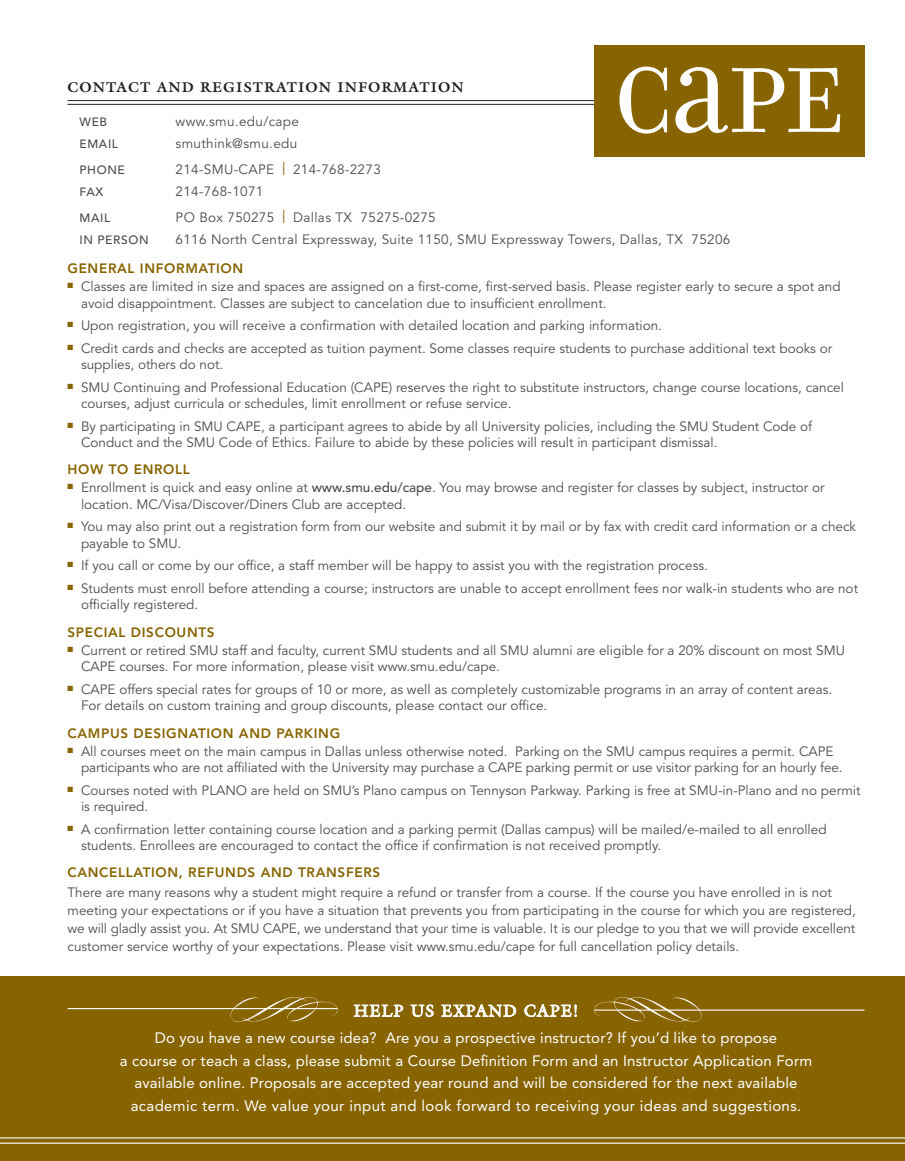
<style>
.page{position:relative;width:905px;height:1161px;background:#fff}
.page>*{position:absolute;margin:0;border:0;box-sizing:border-box;transform-origin:0 0}
.t1{font:99.3px "Filosofia Unicase";color:#fff}
.course_title_name{font:16.5px "Galliard";letter-spacing:.075em;color:#fff}
.course_description{font:15px/22.5px "Avenir LT Std";letter-spacing:.01em;color:#fff;text-align:center}
.headline{font:700 14.25px "Galliard";letter-spacing:.075em;color:#231f20}
.course_description-2{font:13.5px/16.5px "Avenir LT Std";color:#4b4c4d}
.course_description-3{font:13.5px "Avenir LT Std";letter-spacing:.025em;color:#4b4c4d}
.course_title_name-2{font:800 13.5px "Avenir LT Std";letter-spacing:.05em;color:#876400}
.t2{font:500 12px "Avenir LT Std";letter-spacing:.05em;color:#4b4c4d}
.s1{font-weight:800;font-size:18px;color:#876400}
.s2{font-weight:500}
</style>
<div class="page">
<div style="left:0;top:977px;width:904px;height:184px;background:#876400"></div>
<hr style="left:68px;top:100px;width:796px;height:1px;background:#231f20">
<hr style="left:68px;top:104px;width:796px;height:1px;background:#231f20">
<svg style="left:354px;top:1005px;width:49px;height:12px"></svg>
<svg style="left:410px;top:1004px;width:23px;height:13px"></svg>
<svg style="left:441px;top:1004px;width:75px;height:13px"></svg>
<svg style="left:524px;top:1004px;width:52px;height:13px"></svg>
<div style="left:593px;top:45px;width:271px;height:112px;background:#876400"></div>
<hr style="left:68px;top:1008px;width:270px;height:1px;background:#fff">
<svg style="left:229px;top:997px;width:109px;height:25px"></svg>
<svg style="left:594px;top:997px;width:108px;height:25px"></svg>
<hr style="left:594px;top:1010px;width:270px;height:1px;background:#fff">
<hr style="left:0;top:1137px;width:904px;height:2px;background:#fff">
<hr style="left:0;top:1143px;width:904px;height:1px;background:#fff">
<p class="t1" style="left:614px;top:41px;width:231px">CaPE</p>
<p class="headline" style="left:68px;top:78px;width:397px">CONTACT AND REGISTRATION INFORMATION</p>
<p class="t2" style="left:80px;top:115px;width:29px">WEB</p>
<p class="course_description-3" style="left:176px;top:113px;width:125px">www.smu.edu/cape</p>
<p class="t2" style="left:80px;top:137px;width:40px">EMAIL</p>
<p class="course_description-3" style="left:175px;top:136px;width:123px">smuthink@smu.edu</p>
<p class="t2" style="left:80px;top:163px;width:47px">PHONE</p>
<p class="course_description-3" style="left:176px;top:161px;width:207px">214-SMU-CAPE <span class="s1">I</span> 214-768-2273</p>
<p class="t2" style="left:80px;top:185px;width:25px">FAX</p>
<p class="course_description-3" style="left:175px;top:184px;width:89px">214-768-1071</p>
<p class="t2" style="left:80px;top:211px;width:32px">MAIL</p>
<p class="course_description-3" style="left:176px;top:209px;width:262px">PO Box 750275 <span class="s1">I</span> Dallas TX 75275-0275</p>
<p class="t2" style="left:80px;top:233px;width:71px">IN PERSON</p>
<p class="course_description-3" style="left:176px;top:232px;width:556px">6116 North Central Expressway, Suite 1150, SMU Expressway Towers, Dallas, TX 75206</p>
<p class="course_title_name-2" style="left:68px;top:260px;width:177px">GENERAL INFORMATION</p>
<p class="course_description-2" style="left:81px;top:279px;width:761px;text-indent:-14px"><sup>■</sup> Classes are limited in size and spaces are assigned on a first-come, first-served basis. Please register early to secure a spot and avoid disappointment. Classes are subject to cancelation due to insufficient enrollment.</p>
<p class="course_description-2" style="left:68px;top:318px;width:596px"><sup>■</sup> Upon registration, you will receive a confirmation with detailed location and parking information.</p>
<p class="course_description-2" style="left:81px;top:340px;width:752px;text-indent:-14px"><sup>■</sup> Credit cards and checks are accepted as tuition payment. Some classes require students to purchase additional text books or supplies, others do not.</p>
<p class="course_description-2" style="left:81px;top:379px;width:764px;text-indent:-14px"><sup>■</sup> SMU Continuing and Professional Education (CAPE) reserves the right to substitute instructors, change course locations, cancel courses, adjust curricula or schedules, limit enrollment or refuse service.</p>
<p class="course_description-2" style="left:81px;top:418px;width:732px;text-indent:-14px"><sup>■</sup> By participating in SMU CAPE, a participant agrees to abide by all University policies, including the SMU Student Code of<br>Conduct and the SMU Code of Ethics. Failure to abide by these policies will result in participant dismissal.</p>
<p class="course_title_name-2" style="left:68px;top:462px;width:124px">HOW TO ENROLL</p>
<p class="course_description-2" style="left:68px;top:480px;width:758px"><sup>■</sup> Enrollment is quick and easy online at <span class="s2">www.smu.edu/cape</span>. You may browse and register for classes by subject, instructor or</p>
<p class="course_description-2" style="left:81px;top:496px;width:327px">location. MC/Visa/Discover/Diners Club are accepted.</p>
<p class="course_description-2" style="left:68px;top:519px;width:790px"><sup>■</sup> You may also print out a registration form from our website and submit it by mail or by fax with credit card information or a check</p>
<p class="course_description-2" style="left:81px;top:535px;width:102px">payable to SMU.</p>
<p class="course_description-2" style="left:68px;top:558px;width:642px"><sup>■</sup> If you call or come by our office, a staff member will be happy to assist you with the registration process.</p>
<p class="course_description-2" style="left:68px;top:580px;width:792px"><sup>■</sup> Students must enroll before attending a course; instructors are unable to accept enrollment fees nor walk-in students who are not</p>
<p class="course_description-2" style="left:81px;top:597px;width:119px">officially registered.</p>
<p class="course_title_name-2" style="left:68px;top:624px;width:149px">SPECIAL DISCOUNTS</p>
<p class="course_description-2" style="left:81px;top:642px;width:765px;text-indent:-14px"><sup>■</sup> Current or retired SMU staff and faculty, current SMU students and all SMU alumni are eligible for a 20% discount on most SMU<br>CAPE courses. For more information, please visit www.smu.edu/cape.</p>
<p class="course_description-2" style="left:81px;top:681px;width:752px;text-indent:-14px"><sup>■</sup> CAPE offers special rates for groups of 10 or more, as well as completely customizable programs in an array of content areas.<br>For details on custom training and group discounts, please contact our office.</p>
<p class="course_title_name-2" style="left:68px;top:725px;width:274px">CAMPUS DESIGNATION AND PARKING</p>
<p class="course_description-2" style="left:81px;top:743px;width:763px;text-indent:-14px"><sup>■</sup> All courses meet on the main campus in Dallas unless otherwise noted. Parking on the SMU campus requires a permit. CAPE participants who are not affiliated with the University may purchase a CAPE parking permit or use visitor parking for an hourly fee.</p>
<p class="course_description-2" style="left:68px;top:782px;width:794px"><sup>■</sup> Courses noted with PLANO are held on SMU’s Plano campus on Tennyson Parkway. Parking is free at SMU-in-Plano and no permit</p>
<p class="course_description-2" style="left:81px;top:799px;width:69px">is required.</p>
<p class="course_description-2" style="left:68px;top:821px;width:760px"><sup>■</sup> A confirmation letter containing course location and a parking permit (Dallas campus) will be mailed/e-mailed to all enrolled</p>
<p class="course_description-2" style="left:81px;top:838px;width:581px">students. Enrollees are encouraged to contact the office if confirmation is not received promptly.</p>
<p class="course_title_name-2" style="left:68px;top:865px;width:314px">CANCELLATION, REFUNDS AND TRANSFERS</p>
<p class="course_description-2" style="left:68px;top:884px;width:789px;line-height:18px">There are many reasons why a student might require a refund or transfer from a course. If the course you have enrolled in is not meeting your expectations or if you have a situation that prevents you from participating in the course for which you are registered, we will gladly assist you. At SMU CAPE, we understand that your time is valuable. It is our pledge to you that we will provide excellent customer service worthy of your expectations. Please visit www.smu.edu/cape for full cancellation policy details.</p>
<p class="course_title_name" style="left:354px;top:1000px;width:226px">HELP US EXPAND CAPE!</p>
<p class="course_description" style="left:120px;top:1027px;width:694px">Do you have a new course idea? Are you a prospective instructor? If you’d like to propose<br>a course or teach a class, please submit a Course Definition Form and an Instructor Application Form available online. Proposals are accepted year round and will be considered for the next available academic term. We value your input and look forward to receiving your ideas and suggestions.</p>
</div>
